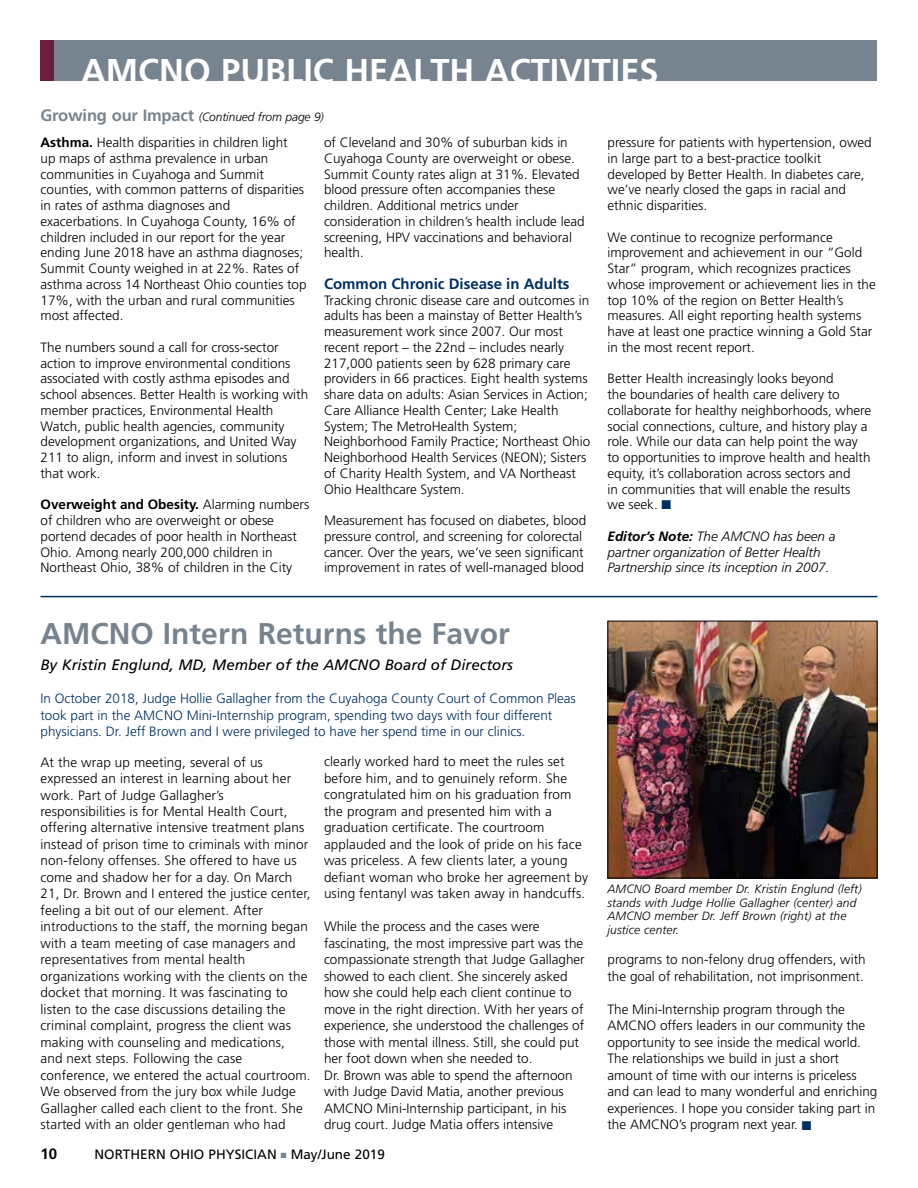
<style>
.page{position:relative;width:918px;height:1188px;background:#fff}
.page>*{position:absolute;margin:0;border:0;box-sizing:border-box;transform-origin:0 0}
.t1{font:700 34.35px "Frutiger";color:#fff}
.t2{font:700 30px "Frutiger";color:#77848f}
.t3{font:italic 15px "Frutiger";color:#000}
.t4{font:700 15px "Frutiger";color:#002f60}
.t5{font:700 15px "Frutiger";color:#000}
.t6{font:300 13.5px/15.8px "Frutiger";color:#000}
.t7{font:300 13.5px/16.5px "Frutiger";color:#002f60}
.t8{font:italic 300 13.5px/15.8px "Frutiger";color:#000}
.t9{font:13.5px "Frutiger";color:#000}
.t10{font:italic 300 12px/13.5px "Frutiger";letter-spacing:.01em;color:#000}
.t11{font:italic 300 12px "Frutiger";letter-spacing:-.01em;color:#000}
.s1{font-weight:700;font-style:normal;font-size:16.5px;color:#77848f}
.s2{font-weight:700}
.s3{color:#002f60}
.s4{color:#77848f}
</style>
<div class="page">
<div style="left:40px;top:40px;width:838px;height:41px;background:#77848f"></div>
<div style="left:40px;top:40px;width:14px;height:41px;background:#6b1d3c"></div>
<hr style="left:40px;top:596px;width:838px;height:1px;background:#002f60">
<img style="left:610px;top:623px;width:266px;height:253px">
<div style="left:608px;top:621px;width:270px;height:257px;border:1px solid #000"></div>
<h1 class="t1" style="left:81px;top:51px;width:579px">AMCNO PUBLIC HEALTH ACTIVITIES</h1>
<p class="t11" style="left:40px;top:110px;width:285px"><span class="s1">Growing our Impact</span> (Continued from page 9)</p>
<p class="t6" style="left:40px;top:135px;width:268px"><span class="s2">Asthma.</span> Health disparities in children light<br>up maps of asthma prevalence in urban communities in Cuyahoga and Summit counties, with common patterns of disparities in rates of asthma diagnoses and exacerbations. In Cuyahoga County, 16% of children included in our report for the year ending June 2018 have an asthma diagnoses; Summit County weighed in at 22%. Rates of asthma across 14 Northeast Ohio counties top 17%, with the urban and rural communities most affected.</p>
<p class="t6" style="left:40px;top:339px;width:269px">The numbers sound a call for cross-sector action to improve environmental conditions associated with costly asthma episodes and school absences. Better Health is working with member practices, Environmental Health Watch, public health agencies, community development organizations, and United Way 211 to align, inform and invest in solutions that work.</p>
<p class="t6" style="left:40px;top:497px;width:270px"><span class="s2">Overweight and Obesity.</span> Alarming numbers of children who are overweight or obese portend decades of poor health in Northeast Ohio. Among nearly 200,000 children in Northeast Ohio, 38% of children in the City</p>
<p class="t6" style="left:324px;top:135px;width:262px">of Cleveland and 30% of suburban kids in Cuyahoga County are overweight or obese.<br>Summit County rates align at 31%. Elevated blood pressure often accompanies these children. Additional metrics under consideration in children’s health include lead screening, HPV vaccinations and behavioral health.</p>
<p class="t4" style="left:324px;top:275px;width:247px">Common Chronic Disease in Adults</p>
<p class="t6" style="left:324px;top:292px;width:268px">Tracking chronic disease care and outcomes in adults has been a mainstay of Better Health’s measurement work since 2007. Our most recent report – the 22nd – includes nearly 217,000 patients seen by 628 primary care providers in 66 practices. Eight health systems share data on adults: Asian Services in Action; Care Alliance Health Center; Lake Health System; The MetroHealth System; Neighborhood Family Practice; Northeast Ohio Neighborhood Health Services (NEON); Sisters of Charity Health System, and VA Northeast Ohio Healthcare System.</p>
<p class="t6" style="left:324px;top:513px;width:264px">Measurement has focused on diabetes, blood pressure control, and screening for colorectal cancer. Over the years, we’ve seen significant improvement in rates of well-managed blood</p>
<p class="t6" style="left:608px;top:135px;width:266px">pressure for patients with hypertension, owed in large part to a best-practice toolkit developed by Better Health. In diabetes care, we’ve nearly closed the gaps in racial and ethnic disparities.</p>
<p class="t6" style="left:608px;top:229px;width:270px">We continue to recognize performance improvement and achievement in our “Gold Star” program, which recognizes practices whose improvement or achievement lies in the top 10% of the region on Better Health’s measures. All eight reporting health systems have at least one practice winning a Gold Star in the most recent report.</p>
<p class="t6" style="left:608px;top:371px;width:265px">Better Health increasingly looks beyond<br>the boundaries of health care delivery to collaborate for healthy neighborhoods, where social connections, culture, and history play a role. While our data can help point the way to opportunities to improve health and health equity, it’s collaboration across sectors and<br>in communities that will enable the results<br>we seek. <span class="s3">■</span></p>
<p class="t8" style="left:608px;top:528px;width:230px"><span class="s2">Editor’s Note:</span> The AMCNO has been a partner organization of Better Health<br>Partnership since its inception in 2007.</p>
<h2 class="t2" style="left:40px;top:616px;width:471px">AMCNO Intern Returns the Favor</h2>
<p class="t3" style="left:40px;top:656px;width:474px">By Kristin Englund, MD, Member of the AMCNO Board of Directors</p>
<p class="t7" style="left:40px;top:690px;width:537px">In October 2018, Judge Hollie Gallagher from the Cuyahoga County Court of Common Pleas took part in the AMCNO Mini-Internship program, spending two days with four different physicians. Dr. Jeff Brown and I were privileged to have her spend time in our clinics.</p>
<p class="t6" style="left:40px;top:754px;width:271px;line-height:16.5px">At the wrap up meeting, several of us expressed an interest in learning about her work. Part of Judge Gallagher’s responsibilities is for Mental Health Court, offering alternative intensive treatment plans instead of prison time to criminals with minor non-felony offenses. She offered to have us come and shadow her for a day. On March 21, Dr. Brown and I entered the justice center, feeling a bit out of our element. After introductions to the staff, the morning began with a team meeting of case managers and representatives from mental health organizations working with the clients on the docket that morning. It was fascinating to listen to the case discussions detailing the criminal complaint, progress the client was making with counseling and medications,<br>and next steps. Following the case conference, we entered the actual courtroom.<br>We observed from the jury box while Judge Gallagher called each client to the front. She started with an older gentleman who had</p>
<p class="t6" style="left:324px;top:754px;width:266px;line-height:16.5px">clearly worked hard to meet the rules set before him, and to genuinely reform. She congratulated him on his graduation from the program and presented him with a graduation certificate. The courtroom applauded and the look of pride on his face was priceless. A few clients later, a young defiant woman who broke her agreement by using fentanyl was taken away in handcuffs.</p>
<p class="t6" style="left:324px;top:918px;width:262px;line-height:16.5px">While the process and the cases were fascinating, the most impressive part was the compassionate strength that Judge Gallagher showed to each client. She sincerely asked how she could help each client continue to move in the right direction. With her years of experience, she understood the challenges of those with mental illness. Still, she could put her foot down when she needed to.<br>Dr. Brown was able to spend the afternoon with Judge David Matia, another previous AMCNO Mini-Internship participant, in his drug court. Judge Matia offers intensive</p>
<p class="t5" style="left:40px;top:1145px;width:18px">10</p>
<p class="t9" style="left:94px;top:1147px;width:292px">NORTHERN OHIO PHYSICIAN <span class="s4">■</span> May/June 2019</p>
<p class="t10" style="left:608px;top:882px;width:256px">AMCNO Board member Dr. Kristin Englund (left) stands with Judge Hollie Gallagher (center) and AMCNO member Dr. Jeff Brown (right) at the justice center.</p>
<p class="t6" style="left:608px;top:951px;width:260px;line-height:16.5px">programs to non-felony drug offenders, with the goal of rehabilitation, not imprisonment.</p>
<p class="t6" style="left:608px;top:1001px;width:271px;line-height:16.5px">The Mini-Internship program through the AMCNO offers leaders in our community the opportunity to see inside the medical world.<br>The relationships we build in just a short amount of time with our interns is priceless and can lead to many wonderful and enriching experiences. I hope you consider taking part in the AMCNO’s program next year. <span class="s3">■</span></p>
</div>
